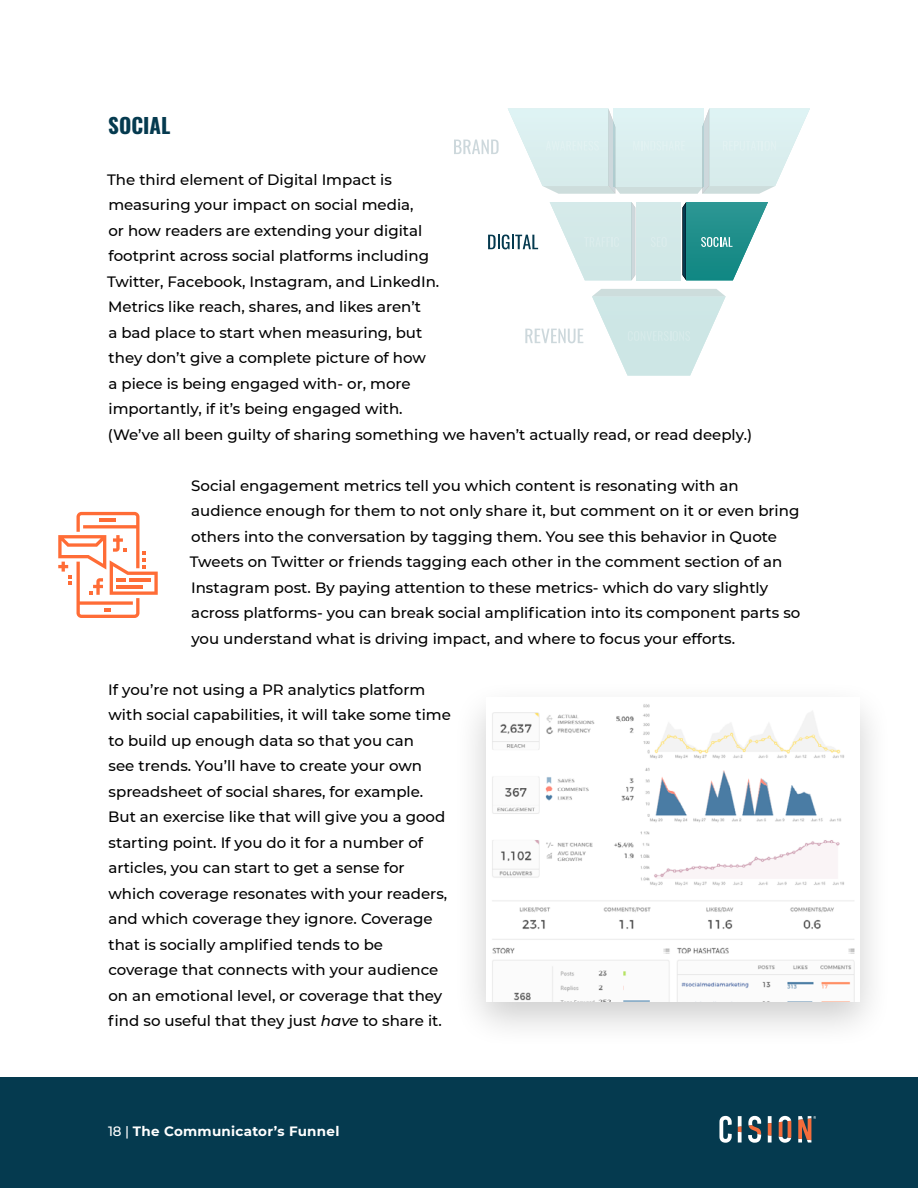
<style>
.page{position:relative;width:918px;height:1188px;background:#fff}
.page>*{position:absolute;margin:0;border:0;box-sizing:border-box;transform-origin:0 0}
.H2-DARK{font:700 21px "Oswald";color:#053a4f}
.BODY_COPY{font:500 15px/25.5px "Montserrat";color:#000}
.t1{font:700 13.5px "Montserrat";letter-spacing:.02em;color:#fff}
.s1{font-style:italic}
.s2{font-weight:500}
</style>
<div class="page">
<svg style="left:58px;top:512px;width:100px;height:106px"></svg>
<hr style="left:130px;top:578px;width:21px;height:4px;background:#ff6c36">
<hr style="left:116px;top:578px;width:10px;height:4px;background:#ff6c36">
<hr style="left:116px;top:585px;width:27px;height:3px;background:#ff6c36">
<div style="left:637px;top:202px;width:44px;height:78px;background:#d2e8e8"></div>
<svg style="left:592px;top:289px;width:134px;height:87px"></svg>
<svg style="left:454px;top:140px;width:45px;height:14px"></svg>
<svg style="left:550px;top:202px;width:85px;height:78px"></svg>
<svg style="left:682px;top:202px;width:86px;height:78px"></svg>
<svg style="left:488px;top:235px;width:50px;height:14px"></svg>
<svg style="left:525px;top:329px;width:58px;height:14px"></svg>
<svg style="left:508px;top:108px;width:302px;height:86px;background:#deefef"></svg>
<div style="left:452px;top:678px;width:441px;height:372px;background:#000;opacity:.2"></div>
<img style="left:486px;top:698px;width:374px;height:303px">
<div style="left:0;top:1077px;width:918px;height:111px;background:#053a4f"></div>
<svg style="left:738px;top:1116px;width:4px;height:10px"></svg>
<svg style="left:738px;top:1132px;width:4px;height:10px"></svg>
<svg style="left:738px;top:1126px;width:4px;height:6px"></svg>
<svg style="left:748px;top:1116px;width:13px;height:27px"></svg>
<svg style="left:768px;top:1136px;width:4px;height:6px"></svg>
<svg style="left:768px;top:1116px;width:4px;height:7px"></svg>
<svg style="left:768px;top:1123px;width:4px;height:13px"></svg>
<svg style="left:779px;top:1116px;width:12px;height:27px"></svg>
<svg style="left:719px;top:1116px;width:13px;height:27px"></svg>
<svg style="left:798px;top:1116px;width:18px;height:26px"></svg>
<p class="H2-DARK" style="left:108px;top:114px;width:64px">SOCIAL</p>
<p class="BODY_COPY" style="left:107px;top:166px;width:647px">The third element of Digital Impact is<br>measuring your impact on social media,<br>or how readers are extending your digital<br>footprint across social platforms including<br>Twitter, Facebook, Instagram, and LinkedIn.<br>Metrics like reach, shares, and likes aren’t<br>a bad place to start when measuring, but<br>they don’t give a complete picture of how<br>a piece is being engaged with- or, more<br>importantly, if it’s being engaged with.<br>(We’ve all been guilty of sharing something we haven’t actually read, or read deeply.)</p>
<p class="BODY_COPY" style="left:190px;top:472px;width:612px">Social engagement metrics tell you which content is resonating with an audience enough for them to not only share it, but comment on it or even bring others into the conversation by tagging them. You see this behavior in Quote Tweets on Twitter or friends tagging each other in the comment section of an Instagram post. By paying attention to these metrics- which do vary slightly across platforms- you can break social amplification into its component parts so you understand what is driving impact, and where to focus your efforts.</p>
<p class="BODY_COPY" style="left:108px;top:676px;width:344px">If you’re not using a PR analytics platform with social capabilities, it will take some time to build up enough data so that you can<br>see trends. You’ll have to create your own spreadsheet of social shares, for example.<br>But an exercise like that will give you a good starting point. If you do it for a number of articles, you can start to get a sense for which coverage resonates with your readers, and which coverage they ignore. Coverage that is socially amplified tends to be coverage that connects with your audience on an emotional level, or coverage that they find so useful that they just <span class="s1">have</span> to share it.</p>
<p class="t1" style="left:108px;top:1121px;width:233px"><span class="s2">18 |</span> The Communicator’s Funnel</p>
</div>
